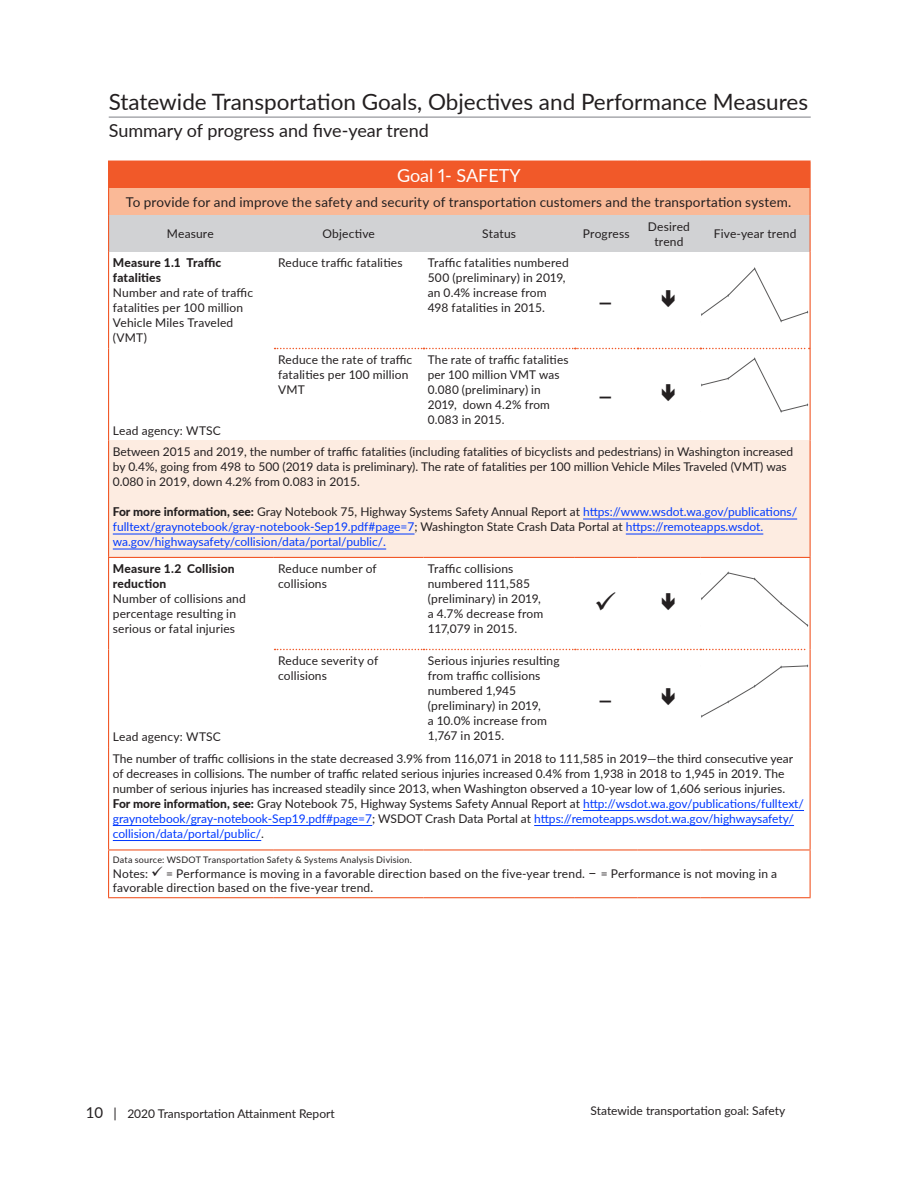
<style>
.page{position:relative;width:918px;height:1188px;background:#fff}
.page>*{position:absolute;margin:0;border:0;box-sizing:border-box;transform-origin:0 0}
.t1{font:28.5px "Lato";color:#231f20}
.t2{font:22.5px "Lato";color:#231f20}
.t3{font:18px "Lato";color:#231f20}
.t4{font:18px "Lato";color:#fff}
.t5{font:13.5px "Lato";letter-spacing:.01em;color:#231f20}
.t6{font:12px/15px "Lato";color:#231f20}
.t7{font:12px/15px "Lato";color:#0039ff}
.t8{font:800 12px/15px "Lato";letter-spacing:.015em;color:#231f20}
.t9{font:9px "Lato";letter-spacing:.025em;color:#231f20}
.s1{font-weight:800;color:#231f20}
.s2{color:#231f20}
.s3{font-weight:800}
.s4{color:#0039ff}
.s5{font-size:15px}
.s6{font-size:13.5px}
</style>
<div class="page">
<div style="left:109px;top:161px;width:701px;height:27px;background:#f15929"></div>
<div style="left:109px;top:188px;width:701px;height:27px;background:#fab997"></div>
<div style="left:109px;top:441px;width:701px;height:116px;background:#fdece1"></div>
<hr style="left:108px;top:161px;width:166px;height:1px;background:#f15929">
<hr style="left:700px;top:161px;width:111px;height:1px;background:#f15929">
<svg style="left:108px;top:162px;width:1px;height:53px"></svg>
<svg style="left:810px;top:162px;width:1px;height:53px"></svg>
<hr style="left:108px;top:558px;width:1px;height:91px;background:#f15929">
<hr style="left:108px;top:851px;width:1px;height:46px;background:#f15929">
<hr style="left:810px;top:851px;width:1px;height:46px;background:#f15929">
<hr style="left:108px;top:897px;width:166px;height:1px;background:#f15929">
<hr style="left:274px;top:897px;width:149px;height:1px;background:#f15929">
<hr style="left:423px;top:897px;width:152px;height:1px;background:#f15929">
<hr style="left:575px;top:897px;width:63px;height:1px;background:#f15929">
<hr style="left:638px;top:897px;width:62px;height:1px;background:#f15929">
<hr style="left:700px;top:897px;width:111px;height:1px;background:#f15929">
<hr style="left:108px;top:649px;width:1px;height:98px;background:#f15929">
<hr style="left:810px;top:649px;width:1px;height:98px;background:#f15929">
<hr style="left:810px;top:558px;width:1px;height:91px;background:#f15929">
<svg style="left:275px;top:649px;width:531px;height:1px"></svg>
<hr style="left:108px;top:747px;width:1px;height:102px;background:#f15929">
<hr style="left:810px;top:747px;width:1px;height:102px;background:#f15929">
<hr style="left:108px;top:849px;width:166px;height:2px;background:#f15929">
<hr style="left:274px;top:849px;width:149px;height:2px;background:#f15929">
<hr style="left:423px;top:849px;width:152px;height:2px;background:#f15929">
<hr style="left:575px;top:849px;width:63px;height:2px;background:#f15929">
<hr style="left:638px;top:849px;width:62px;height:2px;background:#f15929">
<hr style="left:700px;top:849px;width:111px;height:2px;background:#f15929">
<div style="left:109px;top:215px;width:165px;height:37px;background:#d1d2d4"></div>
<div style="left:274px;top:215px;width:149px;height:37px;background:#d1d2d4"></div>
<div style="left:423px;top:215px;width:152px;height:37px;background:#d1d2d4"></div>
<div style="left:575px;top:215px;width:63px;height:37px;background:#d1d2d4"></div>
<div style="left:638px;top:215px;width:62px;height:37px;background:#d1d2d4"></div>
<div style="left:700px;top:215px;width:110px;height:37px;background:#d1d2d4"></div>
<hr style="left:108px;top:215px;width:1px;height:37px;background:#f15929">
<hr style="left:810px;top:215px;width:1px;height:37px;background:#f15929">
<hr style="left:108px;top:252px;width:1px;height:97px;background:#f15929">
<hr style="left:810px;top:252px;width:1px;height:97px;background:#f15929">
<hr style="left:108px;top:349px;width:1px;height:92px;background:#f15929">
<svg style="left:275px;top:348px;width:535px;height:1px"></svg>
<hr style="left:810px;top:349px;width:1px;height:92px;background:#f15929">
<hr style="left:108px;top:441px;width:1px;height:116px;background:#f15929">
<hr style="left:810px;top:441px;width:1px;height:116px;background:#f15929">
<hr style="left:108px;top:557px;width:166px;height:1px;background:#f15929">
<hr style="left:274px;top:557px;width:149px;height:1px;background:#f15929">
<hr style="left:423px;top:557px;width:152px;height:1px;background:#f15929">
<hr style="left:575px;top:557px;width:63px;height:1px;background:#f15929">
<hr style="left:638px;top:557px;width:62px;height:1px;background:#f15929">
<hr style="left:700px;top:557px;width:111px;height:1px;background:#f15929">
<hr style="left:583px;top:519px;width:214px;height:1px;background:#0039ff">
<hr style="left:113px;top:534px;width:302px;height:1px;background:#0039ff">
<hr style="left:626px;top:534px;width:137px;height:1px;background:#0039ff">
<hr style="left:113px;top:549px;width:273px;height:1px;background:#0039ff">
<hr style="left:583px;top:810px;width:221px;height:1px;background:#0039ff">
<hr style="left:113px;top:825px;width:259px;height:1px;background:#0039ff">
<hr style="left:534px;top:825px;width:260px;height:1px;background:#0039ff">
<hr style="left:113px;top:840px;width:148px;height:1px;background:#0039ff">
<svg style="left:701px;top:664px;width:107px;height:54px"></svg>
<svg style="left:701px;top:571px;width:107px;height:56px"></svg>
<svg style="left:701px;top:267px;width:107px;height:56px"></svg>
<svg style="left:701px;top:357px;width:107px;height:56px"></svg>
<hr style="left:109px;top:116px;width:702px;height:2px;background:#a8a9ad">
<h2 class="t2" style="left:109px;top:86px;width:701px">Statewide Transportation Goals, Objectives and Performance Measures</h2>
<h3 class="t3" style="left:109px;top:118px;width:322px">Summary of progress and five-year trend</h3>
<h3 class="t4" style="left:397px;top:162px;width:125px">Goal 1- SAFETY</h3>
<p class="t5" style="left:126px;top:192px;width:667px">To provide for and improve the safety and security of transportation customers and the transportation system.</p>
<p class="t6" style="left:167px;top:226px;width:48px">Measure</p>
<p class="t6" style="left:322px;top:226px;width:54px">Objective</p>
<p class="t6" style="left:482px;top:226px;width:35px">Status</p>
<p class="t6" style="left:583px;top:226px;width:48px">Progress</p>
<p class="t6" style="left:648px;top:218px;width:44px;text-align:center">Desired trend</p>
<p class="t6" style="left:714px;top:226px;width:84px">Five-year trend</p>
<p class="t8" style="left:113px;top:255px;width:110px">Measure 1.1 Traffic fatalities</p>
<p class="t6" style="left:113px;top:285px;width:142px">Number and rate of traffic fatalities per 100 million<br>Vehicle Miles Traveled (VMT)</p>
<p class="t6" style="left:278px;top:255px;width:126px">Reduce traffic fatalities</p>
<p class="t6" style="left:428px;top:255px;width:143px">Traffic fatalities numbered<br>500 (preliminary) in 2019, an 0.4% increase from<br>498 fatalities in 2015.</p>
<h1 class="t1" style="left:597px;top:281px;width:18px">–</h1>
<p class="t6" style="left:278px;top:352px;width:136px">Reduce the rate of traffic</p>
<p class="t6" style="left:428px;top:352px;width:142px">The rate of traffic fatalities</p>
<p class="t6" style="left:278px;top:367px;width:132px">fatalities per 100 million</p>
<p class="t6" style="left:428px;top:367px;width:133px">per 100 million VMT was</p>
<p class="t6" style="left:278px;top:382px;width:28px">VMT</p>
<p class="t6" style="left:428px;top:382px;width:124px">0.080 (preliminary) in<br>2019, down 4.2% from</p>
<h1 class="t1" style="left:597px;top:375px;width:18px">–</h1>
<p class="t6" style="left:428px;top:412px;width:78px">0.083 in 2015.</p>
<p class="t6" style="left:113px;top:419px;width:682px;line-height:21.6px">Lead agency: WTSC<br>Between 2015 and 2019, the number of traffic fatalities (including fatalities of bicyclists and pedestrians) in Washington increased</p>
<p class="t6" style="left:113px;top:459px;width:676px">by 0.4%, going from 498 to 500 (2019 data is preliminary). The rate of fatalities per 100 million Vehicle Miles Traveled (VMT) was<br>0.080 in 2019, down 4.2% from 0.083 in 2015.</p>
<p class="t7" style="left:113px;top:504px;width:686px"><span class="s1">For more information, see:</span> <span class="s2">Gray Notebook 75, Highway Systems Safety Annual Report at</span> https://www.wsdot.wa.gov/publications/ fulltext/graynotebook/gray-notebook-Sep19.pdf#page=7<span class="s2">; Washington State Crash Data Portal at</span> https://remoteapps.wsdot. wa.gov/highwaysafety/collision/data/portal/public/.</p>
<p class="t8" style="left:113px;top:561px;width:123px">Measure 1.2 Collision</p>
<p class="t6" style="left:278px;top:561px;width:100px">Reduce number of</p>
<p class="t6" style="left:428px;top:561px;width:87px">Traffic collisions</p>
<p class="t8" style="left:113px;top:576px;width:55px">reduction</p>
<p class="t6" style="left:278px;top:576px;width:50px">collisions</p>
<p class="t6" style="left:428px;top:576px;width:104px">numbered 111,585</p>
<p class="t6" style="left:113px;top:591px;width:135px">Number of collisions and percentage resulting in</p>
<p class="t6" style="left:428px;top:591px;width:117px">(preliminary) in 2019, a 4.7% decrease from</p>
<p class="t6" style="left:113px;top:621px;width:124px">serious or fatal injuries</p>
<p class="t6" style="left:428px;top:621px;width:91px">117,079 in 2015.</p>
<p class="t6" style="left:278px;top:653px;width:102px">Reduce severity of</p>
<p class="t6" style="left:428px;top:653px;width:133px">Serious injuries resulting</p>
<p class="t6" style="left:278px;top:668px;width:50px">collisions</p>
<p class="t6" style="left:428px;top:668px;width:115px">from traffic collisions numbered 1,945 (preliminary) in 2019,</p>
<p class="t6" style="left:428px;top:713px;width:121px">a 10.0% increase from</p>
<h1 class="t1" style="left:597px;top:679px;width:18px">–</h1>
<p class="t6" style="left:113px;top:724px;width:682px;line-height:22.6px;text-indent:315px">1,767 in 2015.<br>The number of traffic collisions in the state decreased 3.9% from 116,071 in 2018 to 111,585 in 2019—the third consecutive year</p>
<p class="t6" style="left:113px;top:765px;width:693px">of decreases in collisions. The number of traffic related serious injuries increased 0.4% from 1,938 in 2018 to 1,945 in 2019. The number of serious injuries has increased steadily since 2013, when Washington observed a 10-year low of 1,606 serious injuries.<br><span class="s3">For more information, see:</span> Gray Notebook 75, Highway Systems Safety Annual Report at <span class="s4">http://wsdot.wa.gov/publications/fulltext/ graynotebook/gray-notebook-Sep19.pdf#page=7</span>; WSDOT Crash Data Portal at <span class="s4">https://remoteapps.wsdot.wa.gov/highwaysafety/ collision/data/portal/public/</span>.</p>
<p class="t9" style="left:113px;top:854px;width:301px">Data source: WSDOT Transportation Safety &amp; Systems Analysis Division.</p>
<p class="t6" style="left:113px;top:867px;width:666px;line-height:13.5px">Notes: ✓ = Performance is moving in a favorable direction based on the five-year trend. <span class="s5">–</span> = Performance is not moving in a favorable direction based on the five-year trend.</p>
<p class="t6" style="left:113px;top:729px;width:110px">Lead agency: WTSC</p>
<p class="t6" style="left:86px;top:1105px;width:250px"><span class="s5">10</span> <span class="s6">|</span> 2020 Transportation Attainment Report</p>
<p class="t6" style="left:591px;top:1103px;width:196px">Statewide transportation goal: Safety</p>
</div>
